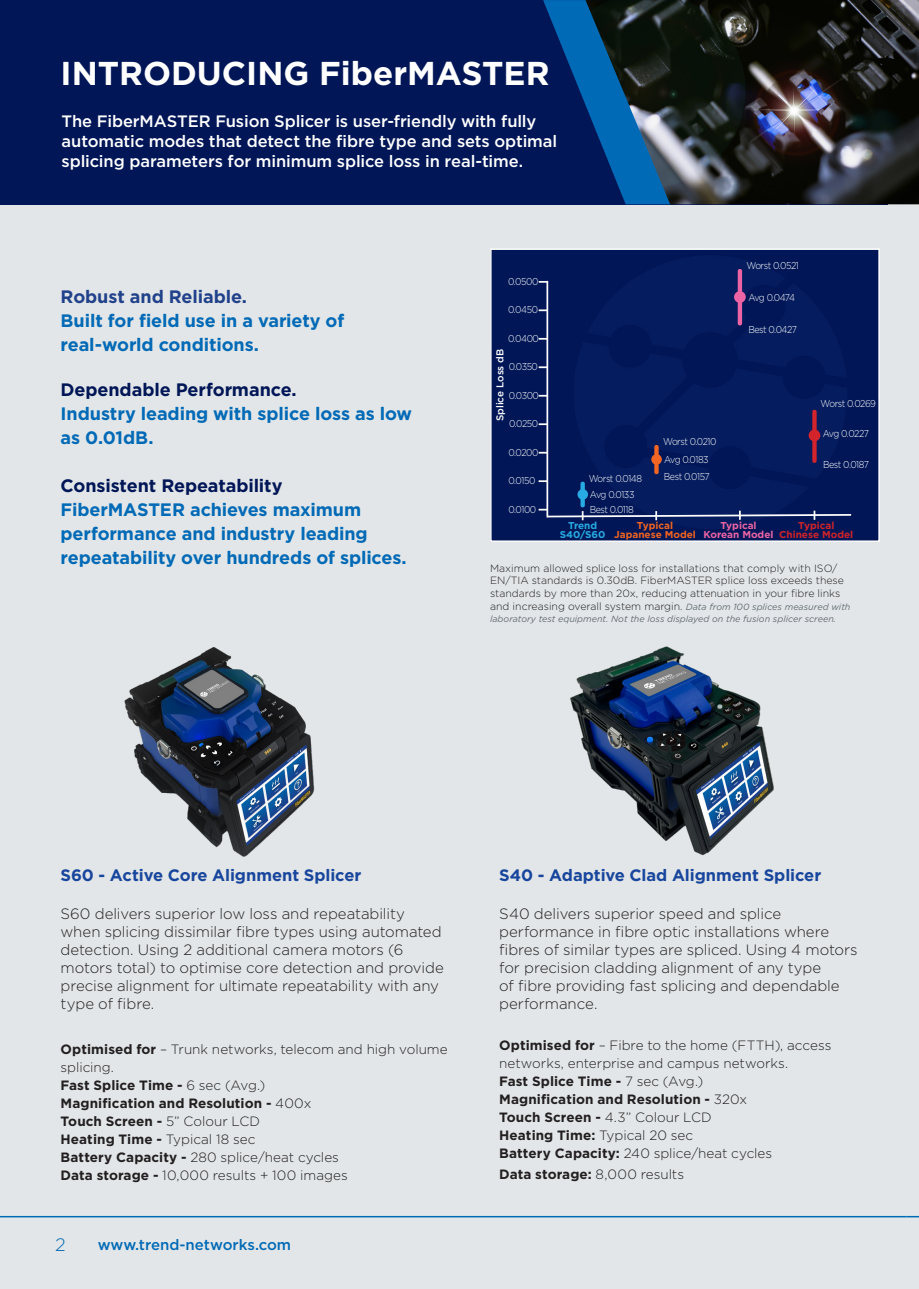
<style>
.page{position:relative;width:919px;height:1289px;background:#fff}
.page>*{position:absolute;margin:0;border:0;box-sizing:border-box;transform-origin:0 0}
.t1{font:700 33px "Gotham";color:#fff}
.Body{font:700 18px/24px "Gotham";letter-spacing:-.005em;color:#016ab6}
.Body-2{font:700 18px "Gotham";letter-spacing:-.005em;color:#011657}
.Body-3{font:700 18px "Gotham";letter-spacing:-.005em;color:#21428b}
.t2{font:300 18px "Gotham";color:#016ab6}
.Body-4{font:500 16.5px/19.8px "Gotham";letter-spacing:-.005em;color:#fff}
.t3{font:700 16.5px "Gotham";letter-spacing:-.005em;color:#18469d}
.t4{font:300 15px/18px "Gotham";letter-spacing:-.005em;color:#231f20}
.t5{font:500 15px "Gotham";color:#016ab6}
.Body-5{font:300 13.5px/18px "Gotham";color:#231f20}
.Body-6{font:700 13.5px "Gotham";letter-spacing:.005em;color:#231f20}
.t6{font:300 10.5px/12.6px "Gotham";color:#231f20}
.t7{font:300 9.9px/15.3px "Gotham";letter-spacing:-.05em;color:#fff;scale:.9 1}
.t8{font:700 9.9px/8.7px "Gotham";color:#f36421;text-align:center}
.t9{font:700 9.9px/8.7px "Gotham";color:#d1232a;text-align:center}
.t10{font:700 9.9px/8.7px "Gotham";color:#ee64a5;text-align:center}
.t11{font:500 9.9px "Gotham";color:#fff}
.t12{font:700 9.9px/8.7px "Gotham";color:#27abe2;text-align:center}
.t13{font:italic 9px "Gotham";color:#646e74}
.s1{font-weight:400;font-style:italic;font-size:9px;color:#646e74}
.s2{font-weight:700}
.s3{font-weight:300}
</style>
<div class="page">
<div style="left:0;top:0;width:918px;height:1288px;background:#e2e6e8"></div>
<hr style="left:0;top:1215px;width:906px;height:2px;background:#016ab6">
<svg style="left:906px;top:1215px;width:12px;height:2px"></svg>
<div style="left:0;top:0;width:887px;height:204px;background:#011657"></div>
<svg style="left:543px;top:0;width:42px;height:103px"></svg>
<img style="left:585px;top:0;width:333px;height:204px">
<div style="left:498px;top:251px;width:378px;height:288px;background:#011657"></div>
<hr style="left:546px;top:281px;width:2px;height:236px;background:#fff">
<svg style="left:538px;top:366px;width:9px;height:2px"></svg>
<svg style="left:538px;top:309px;width:9px;height:2px"></svg>
<svg style="left:538px;top:281px;width:9px;height:2px"></svg>
<div style="left:734px;top:291px;width:11px;height:12px;border:3px solid #ed64a5;border-radius:50%"></div>
<svg style="left:737px;top:268px;width:5px;height:58px"></svg>
<svg style="left:538px;top:409px;width:314px;height:111px;background:#0c1f5e"></svg>
<div style="left:490px;top:248px;width:389px;height:294px;border:2px solid #fff"></div>
<img style="left:570px;top:646px;width:204px;height:210px">
<img style="left:124px;top:647px;width:191px;height:210px">
<p class="t1" style="left:61px;top:51px;width:490px">INTRODUCING FiberMASTER</p>
<p class="Body-4" style="left:62px;top:111px;width:497px">The FiberMASTER Fusion Splicer is user-friendly with fully automatic modes that detect the fibre type and sets optimal splicing parameters for minimum splice loss in real-time.</p>
<p class="t7" style="left:508px;top:273px;width:35px">0.0500</p>
<p class="t7" style="left:746px;top:258px;width:60px">Worst 0.0521</p>
<p class="Body-3" style="left:61px;top:285px;width:188px">Robust and Reliable.</p>
<p class="Body" style="left:61px;top:308px;width:285px">Built for field use in a variety of</p>
<p class="Body" style="left:61px;top:332px;width:200px">real-world conditions.</p>
<p class="Body-2" style="left:61px;top:378px;width:237px">Dependable Performance.</p>
<p class="Body" style="left:61px;top:401px;width:353px">Industry leading with splice loss as low</p>
<p class="Body" style="left:61px;top:425px;width:95px">as 0.01dB.</p>
<p class="Body-2" style="left:61px;top:474px;width:223px">Consistent Repeatability</p>
<p class="Body" style="left:61px;top:497px;width:347px">FiberMASTER achieves maximum performance and industry leading repeatability over hundreds of splices.</p>
<p class="t7" style="left:508px;top:302px;width:35px">0.0450</p>
<p class="t7" style="left:508px;top:330px;width:36px">0.0400</p>
<p class="t11" style="left:493px;top:421px;width:74px;rotate:-90deg">Splice Loss dB</p>
<p class="t7" style="left:508px;top:359px;width:34px">0.0350</p>
<p class="t7" style="left:508px;top:387px;width:35px">0.0300</p>
<p class="t7" style="left:509px;top:416px;width:34px">0.0250</p>
<p class="t7" style="left:508px;top:444px;width:35px">0.0200</p>
<p class="t7" style="left:508px;top:473px;width:31px">0.0150</p>
<p class="t7" style="left:508px;top:501px;width:33px">0.0100</p>
<p class="t7" style="left:748px;top:289px;width:53px">Avg 0.0474</p>
<p class="t7" style="left:588px;top:471px;width:61px">Worst 0.0148<br>Avg 0.0133<br>Best 0.0118</p>
<p class="t7" style="left:663px;top:433px;width:61px;line-height:17.4px">Worst 0.0210<br>Avg 0.0183<br>Best 0.0157</p>
<p class="t7" style="left:748px;top:321px;width:56px">Best 0.0427</p>
<p class="t7" style="left:820px;top:396px;width:63px">Worst 0.0269</p>
<p class="t7" style="left:822px;top:426px;width:53px">Avg 0.0227</p>
<p class="t7" style="left:823px;top:456px;width:53px">Best 0.0187</p>
<p class="t12" style="left:560px;top:521px;width:47px">Trend<br>S40/S60</p>
<p class="t8" style="left:614px;top:521px;width:83px">Typical<br>Japanese Model</p>
<p class="t10" style="left:703px;top:521px;width:71px">Typical<br>Korean Model</p>
<p class="t9" style="left:779px;top:521px;width:76px">Typical<br>Chinese Model</p>
<p class="t6" style="left:490px;top:561px;width:362px">Maximum allowed splice loss for installations that comply with ISO/ EN/TIA standards is 0.30dB. FiberMASTER splice loss exceeds these standards by more than 20x, reducing attenuation in your fibre links and increasing overall system margin. <span class="s1">Data from 100 splices measured with</span></p>
<p class="t13" style="left:490px;top:613px;width:347px">laboratory test equipment. Not the loss displayed on the fusion splicer screen.</p>
<h2 class="t3" style="left:61px;top:864px;width:302px">S60 - Active Core Alignment Splicer</h2>
<h2 class="t4" style="left:61px;top:904px;width:385px">S60 delivers superior low loss and repeatability when splicing dissimilar fibre types using automated detection. Using 2 additional camera motors (6 motors total) to optimise core detection and provide precise alignment for ultimate repeatability with any type of fibre.</h2>
<p class="Body-5" style="left:61px;top:1039px;width:388px"><span class="s2">Optimised for</span> – Trunk networks, telecom and high volume splicing.</p>
<p class="Body-6" style="left:61px;top:1076px;width:206px">Fast Splice Time - <span class="s3">6 sec (Avg.)</span></p>
<p class="Body-6" style="left:61px;top:1094px;width:252px">Magnification and Resolution - <span class="s3">400x</span></p>
<p class="Body-6" style="left:61px;top:1112px;width:201px">Touch Screen - <span class="s3">5” Colour LCD</span></p>
<p class="Body-6" style="left:61px;top:1130px;width:196px">Heating Time - <span class="s3">Typical 18 sec</span></p>
<p class="Body-5" style="left:61px;top:1147px;width:280px"><span class="s2">Battery Capacity -</span> 280 splice/heat cycles</p>
<p class="Body-5" style="left:61px;top:1165px;width:289px"><span class="s2">Data storage -</span> 10,000 results + 100 images</p>
<p class="t2" style="left:55px;top:1233px;width:12px">2</p>
<p class="t5" style="left:98px;top:1234px;width:195px">www.trend-networks.com</p>
<h2 class="t3" style="left:499px;top:864px;width:323px">S40 - Adaptive Clad Alignment Splicer</h2>
<h2 class="t4" style="left:499px;top:904px;width:360px">S40 delivers superior speed and splice performance in fibre optic installations where fibres of similar types are spliced. Using 4 motors for precision cladding alignment of any type<br>of fibre providing fast splicing and dependable performance.</h2>
<p class="Body-5" style="left:499px;top:1035px;width:334px"><span class="s2">Optimised for</span> – Fibre to the home (FTTH), access networks, enterprise and campus networks.</p>
<p class="Body-6" style="left:499px;top:1071px;width:205px">Fast Splice Time - <span class="s3">7 sec (Avg.)</span></p>
<p class="Body-6" style="left:499px;top:1089px;width:249px">Magnification and Resolution - <span class="s3">320x</span></p>
<p class="Body-5" style="left:499px;top:1107px;width:214px"><span class="s2">Touch Screen -</span> 4.3” Colour LCD</p>
<p class="Body-6" style="left:499px;top:1125px;width:195px">Heating Time: <span class="s3">Typical 20 sec</span></p>
<p class="Body-5" style="left:499px;top:1143px;width:274px"><span class="s2">Battery Capacity:</span> 240 splice/heat cycles</p>
<p class="Body-6" style="left:499px;top:1164px;width:186px">Data storage: <span class="s3">8,000 results</span></p>
</div>
